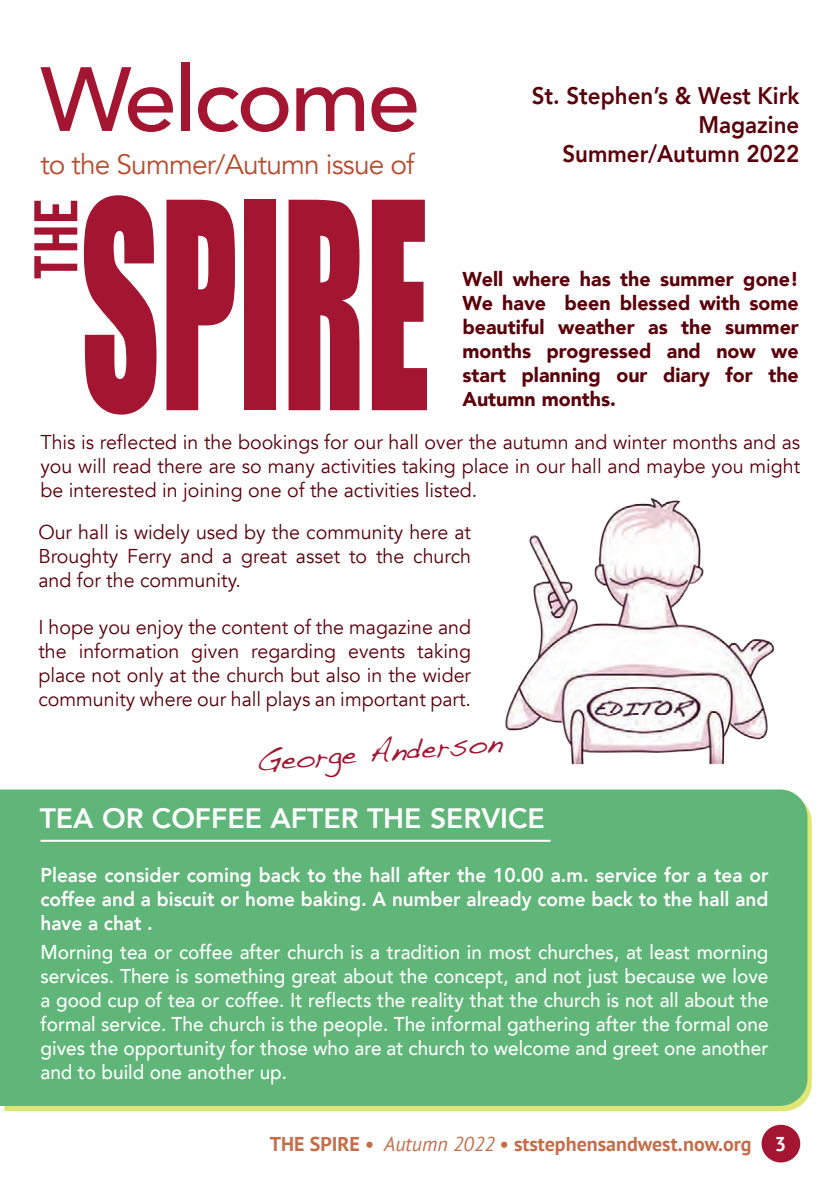
<style>
.page{position:relative;width:840px;height:1191px;background:#fff}
.page>*{position:absolute;margin:0;border:0;box-sizing:border-box;transform-origin:0 0}
.t1{font:266.2px "Impact";color:#a41532;scale:.58 1}
.Article_heading_1{font:500 90px "Avenir";letter-spacing:-.03em;color:#a41532;scale:1.05 1}
.t2{font:48.2px "Bebas";color:#a41532;scale:1.1 1}
.t3{font:30.2px "Handwriting Dakota";color:#a41532}
.t4{font:800 28px "Avenir";color:#fff}
.Article_heading_1-2{font:28px "Avenir";letter-spacing:-.03em;color:#b84c2f}
.t5{font:800 24px "Avenir";color:#5b000a;scale:.93 1}
.t6{font:20px/24px "Avenir";color:#5b000a;text-align:justify}
.t7{font:500 20px/24px "Avenir";color:#fff;text-align:justify;scale:.95 1}
.t8{font:900 20px/24px "Avenir";color:#5b000a;text-align:justify}
.t9{font:800 20px/24px "Avenir";color:#fff;text-align:justify;scale:.95 1}
.t10{font:700 20px "PT Sans";color:#c46d49}
.s1{font-weight:400;font-style:italic}
.s2{color:#fff}
</style>
<div class="page">
<div style="left:761px;top:1124px;width:38px;height:38px;background:#a41532;border-radius:50%"></div>
<svg style="left:4px;top:807px;width:807px;height:304px;background:#dde577"></svg>
<div style="left:0;top:789px;width:807px;height:317px;background:#60b679"></div>
<img style="left:505px;top:498px;width:270px;height:267px">
<hr style="left:40px;top:839px;width:510px;height:2px;background:#fff">
<p class="Article_heading_1" style="left:40px;top:22px;width:363px">Welcome</p>
<p class="Article_heading_1-2" style="left:40px;top:147px;width:375px">to the Summer/Autumn issue of</p>
<p class="t1" style="left:80px;top:99px;width:604px">SPIRE</p>
<p class="t2" style="left:21px;top:281px;width:77px;rotate:-90deg">The</p>
<p class="t5" style="left:531px;top:77px;width:289px">St. Stephen’s &amp; West Kirk</p>
<p class="t5" style="left:698px;top:106px;width:110px">Magazine</p>
<p class="t5" style="left:562px;top:135px;width:256px">Summer/Autumn 2022</p>
<p class="t8" style="left:462px;top:267px;width:338px">Well where has the summer gone!<br>We have been blessed with some beautiful weather as the summer months progressed and now we start planning our diary for the Autumn months.</p>
<p class="t6" style="left:40px;top:430px;width:761px">This is reflected in the bookings for our hall over the autumn and winter months and as you will read there are so many activities taking place in our hall and maybe you might be interested in joining one of the activities listed.</p>
<p class="t6" style="left:38px;top:520px;width:434px">Our hall is widely used by the community here at Broughty Ferry and a great asset to the church and for the community.</p>
<p class="t6" style="left:38px;top:615px;width:434px">I hope you enjoy the content of the magazine and the information given regarding events taking place not only at the church but also in the wider community where our hall plays an important part.</p>
<p class="t3" style="left:255px;top:744px;width:248px;rotate:-5deg">George Anderson</p>
<p class="t4" style="left:40px;top:796px;width:506px">TEA OR COFFEE AFTER THE SERVICE</p>
<p class="t9" style="left:40px;top:862px;width:767px">Please consider coming back to the hall after the 10.00 a.m. service for a tea or coffee and a biscuit or home baking. A number already come back to the hall and have a chat .</p>
<p class="t7" style="left:40px;top:939px;width:767px">Morning tea or coffee after church is a tradition in most churches, at least morning services. There is something great about the concept, and not just because we love a good cup of tea or coffee. It reflects the reality that the church is not all about the formal service. The church is the people. The informal gathering after the formal one gives the opportunity for those who are at church to welcome and greet one another and to build one another up.</p>
<p class="t10" style="left:269px;top:1130px;width:517px">THE SPIRE • <span class="s1">Autumn 2022</span> • ststephensandwest.now.org <span class="s2">3</span></p>
</div>
